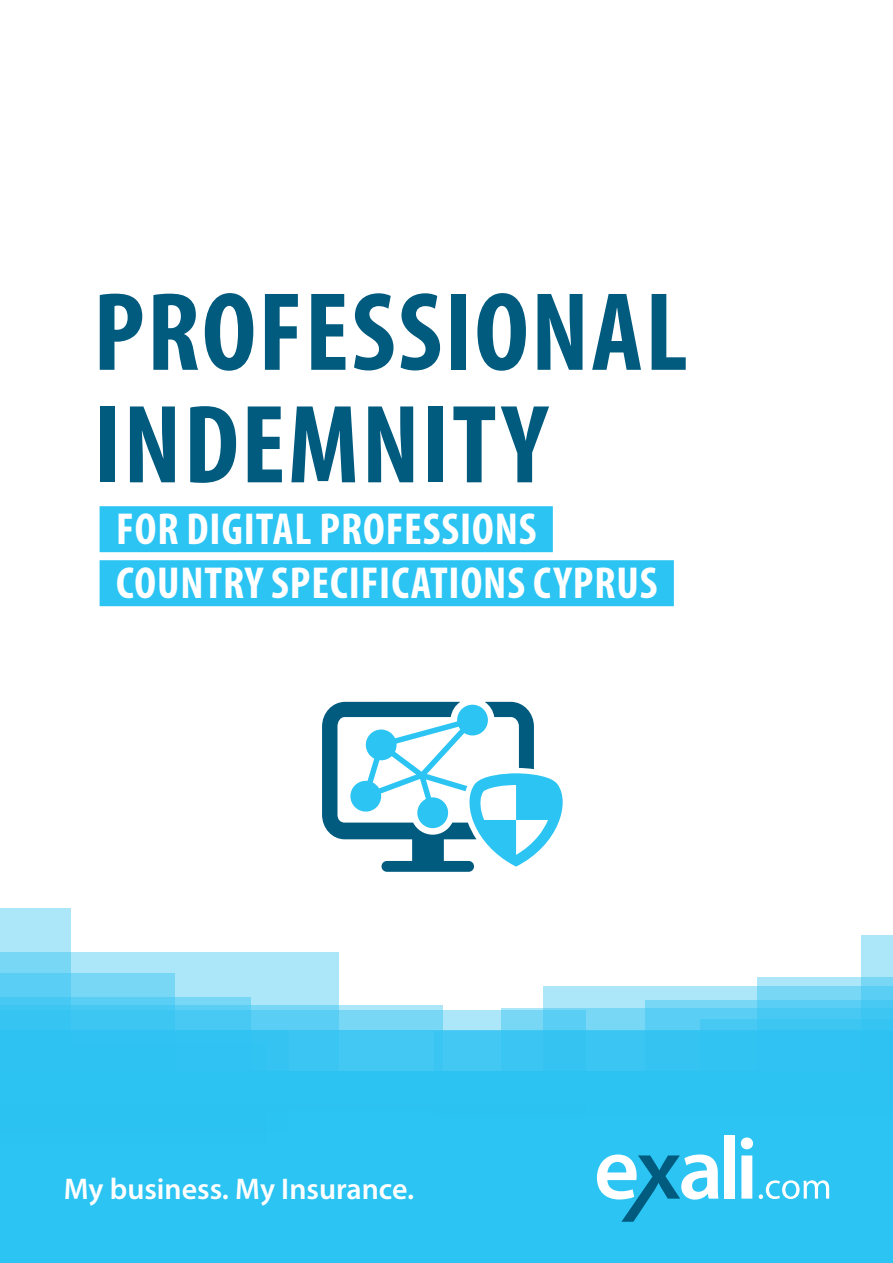
<style>
.page{position:relative;width:893px;height:1263px;background:#fff}
.page>*{position:absolute;margin:0;border:0;box-sizing:border-box;transform-origin:0 0}
.t1{font:700 condensed 112.5px/112.5px "Myriad Pro";letter-spacing:.02em;color:#005b7f}
.t2{font:700 condensed 45px/54px "Myriad Pro";letter-spacing:.02em;color:#fff}
.t3{font:600 30px "Myriad Pro";color:#fff}
</style>
<div class="page">
<div style="left:861px;top:935px;width:32px;height:168px;background:#abe6f9"></div>
<svg style="left:757px;top:977px;width:136px;height:9px"></svg>
<svg style="left:543px;top:986px;width:350px;height:22px;background:#97e0f7"></svg>
<div style="left:501px;top:1008px;width:392px;height:125px;background:#79d7f6"></div>
<div style="left:0;top:1071px;width:893px;height:192px;background:#2bc4f3"></div>
<svg style="left:645px;top:1000px;width:248px;height:30px;background:#51cbf3"></svg>
<div style="left:0;top:908px;width:71px;height:209px;background:#abe6f9"></div>
<div style="left:0;top:1030px;width:289px;height:103px;background:#2dc2f2"></div>
<svg style="left:339px;top:1010px;width:247px;height:20px;fill:#79d7f6"></svg>
<svg style="left:0;top:952px;width:339px;height:78px;background:#78d7f5"></svg>
<div style="left:0;top:1030px;width:893px;height:73px;background:#2dc2f2"></div>
<svg style="left:597px;top:1154px;width:121px;height:68px"></svg>
<div style="left:724px;top:1135px;width:11px;height:63px;background:#fff"></div>
<svg style="left:741px;top:1137px;width:12px;height:61px"></svg>
<svg style="left:759px;top:1180px;width:70px;height:19px"></svg>
<div style="left:100px;top:506px;width:453px;height:46px;background:#2bc4f3"></div>
<div style="left:100px;top:560px;width:574px;height:46px;background:#2bc4f3"></div>
<svg style="left:322px;top:702px;width:241px;height:170px"></svg>
<h1 class="t1" style="left:93px;top:278px;width:596px">PROFESSIONAL<br>INDEMNITY</h1>
<p class="t2" style="left:116px;top:503px;width:543px">FOR DIGITAL PROFESSIONS<br>COUNTRY SPECIFICATIONS CYPRUS</p>
<p class="t3" style="left:64px;top:1172px;width:352px">My business. My Insurance.</p>
</div>
